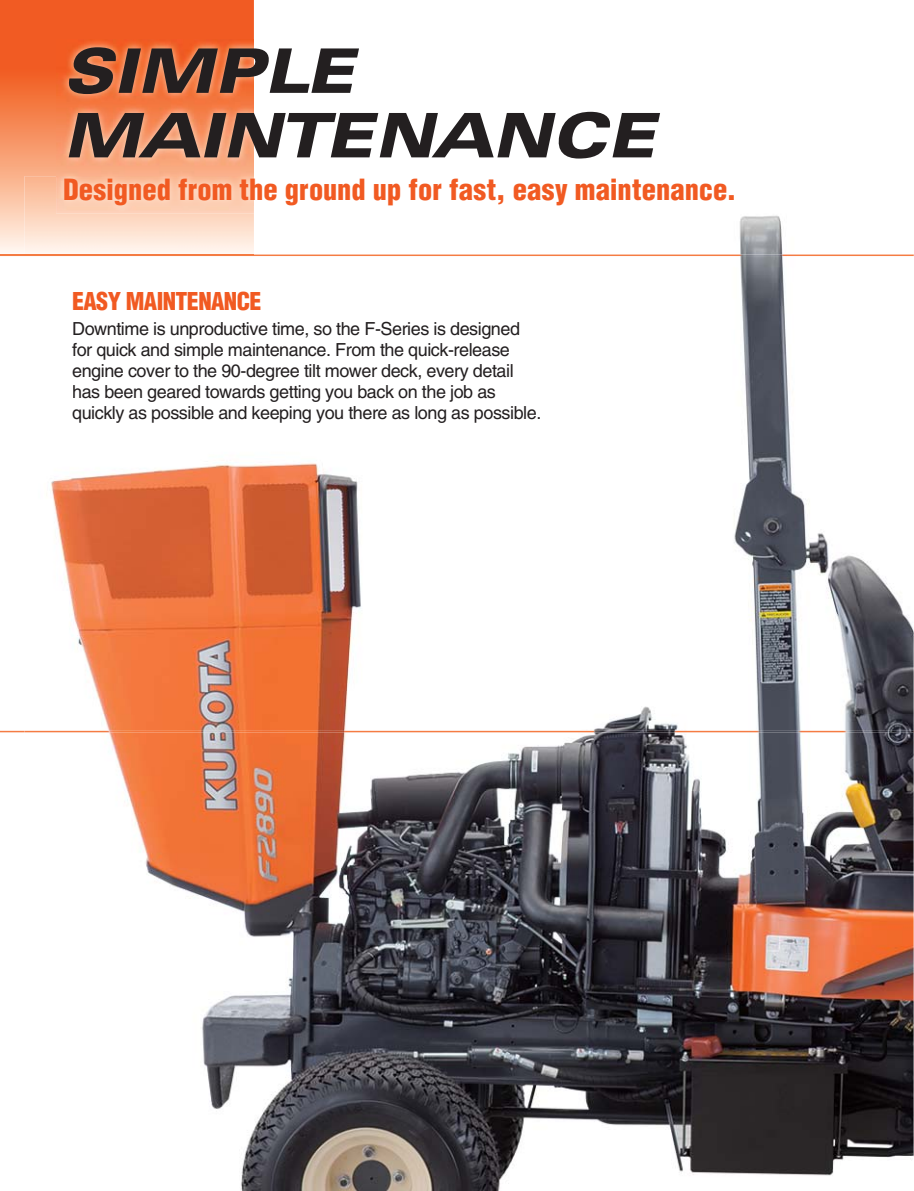
<style>
.page{position:relative;width:914px;height:1191px;background:#fff}
.page>*{position:absolute;margin:0;border:0;box-sizing:border-box;transform-origin:0 0}
.t1{font:italic 900 expanded 61.5px/64.5px "Univers";letter-spacing:-.01em;color:#231f20}
.t2{font:900 condensed 28.5px "Helvetica";color:#f15a22}
.t3{font:900 condensed 24px "Helvetica";letter-spacing:-.025em;color:#f15a22}
.t4{font:18px/21px "Helvetica";letter-spacing:-.025em;color:#231f20}
.s1{font-family:"Koz Min Pro Regular 90 pv RKSJ H";font-weight:400;font-style:normal;font-stretch:normal}
</style>
<div class="page">
<svg style="left:0;top:0;width:254px;height:255px;background:#f37440"></svg>
<svg style="left:0;top:255px;width:24px;height:1px"></svg>
<img style="left:56px;top:39px;width:198px;height:137px">
<hr style="left:913px;top:272px;width:1px;height:442px;background:#231f20">
<img style="left:24px;top:215px;width:889px;height:976px">
<img style="left:24px;top:176px;width:230px;height:79px">
<img style="left:24px;top:255px;width:889px;height:477px">
<img style="left:64px;top:178px;width:190px;height:27px">
<img style="left:73px;top:292px;width:187px;height:19px">
<img style="left:74px;top:321px;width:445px;height:18px">
<img style="left:72px;top:343px;width:437px;height:16px">
<img style="left:73px;top:364px;width:440px;height:17px">
<img style="left:73px;top:385px;width:422px;height:17px">
<img style="left:73px;top:406px;width:466px;height:17px">
<h1 class="t1" style="left:63px;top:44px;width:717px">SIMPLE<br>MAINTENANCE<span class="s1">　　</span></h1>
<h2 class="t2" style="left:63px;top:178px;width:674px">Designed from the ground up for fast, easy maintenance.</h2>
<h3 class="t3" style="left:72px;top:292px;width:191px">EASY MAINTENANCE</h3>
<p class="t4" style="left:72px;top:320px;width:470px">Downtime is unproductive time, so the F-Series is designed for quick and simple maintenance. From the quick-release engine cover to the 90-degree tilt mower deck, every detail has been geared towards getting you back on the job as quickly as possible and keeping you there as long as possible.</p>
</div>
